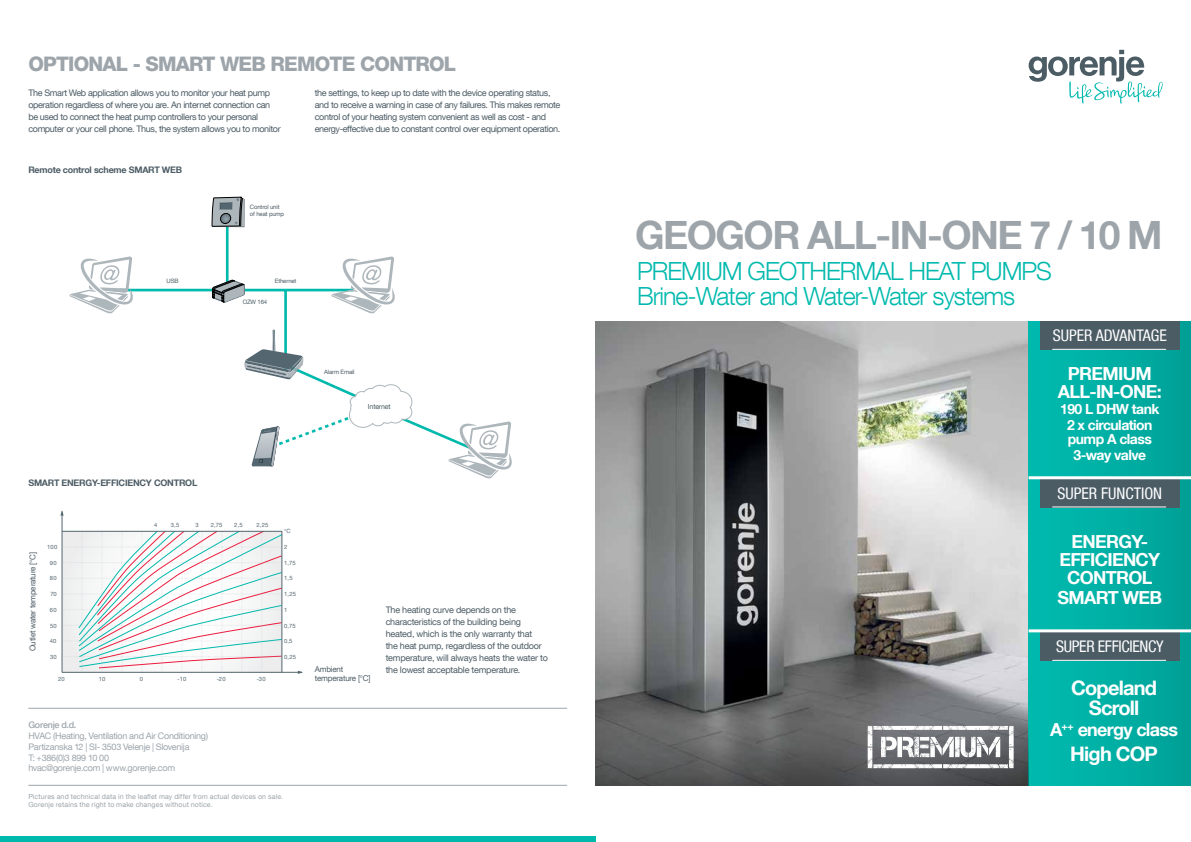
<style>
.page{position:relative;width:1191px;height:842px;background:#fff}
.page>*{position:absolute;margin:0;border:0;box-sizing:border-box;transform-origin:0 0}
.t1{font:700 39px "Helvetica Neue LT Com";letter-spacing:-.04em;color:#9da5ab}
.t2{font:300 25px/25px "Helvetica Neue LT Com";letter-spacing:-.04em;color:#00b9ad}
.t3{font:800 20px "Helvetica Neue LT Com";letter-spacing:-.04em;color:#9da5ab}
.t4{font:700 20px/20px "Helvetica Neue LT Com";letter-spacing:-.04em;color:#fff;text-align:center}
.t5{font:700 18px/18px "Helvetica Neue LT Com";letter-spacing:-.04em;color:#fff;text-align:center}
.t6{font:condensed 16px "Helvetica Neue LT Com";color:#fff}
.t7{font:condensed 16px "Helvetica Neue LT Com";letter-spacing:-.02em;color:#fff}
.t8{font:700 14px/16.1px "Helvetica Neue LT Com";letter-spacing:-.04em;color:#fff;text-align:center}
.t9{font:9px/12px "Helvetica Neue LT Com";letter-spacing:-.04em;color:#4c5c65}
.t10{font:9px/10.8px "Helvetica Neue LT Com";letter-spacing:-.03em;color:#9da5ab}
.t11{font:700 9px "Helvetica Neue LT Com";letter-spacing:-.025em;color:#4c5c65}
.t12{font:500 9px "Helvetica Neue LT Com";letter-spacing:-.025em;color:#9da5ab}
.t13{font:8px/9.6px "Helvetica Neue LT Com";letter-spacing:-.025em;color:#4c5c65}
.t14{font:7px/8.4px "Helvetica Neue LT Com";letter-spacing:.02em;color:#9da5ab}
.t15{font:7px "Helvetica Neue LT Com";letter-spacing:-.025em;color:#4c5c65}
.t16{font:6px/7.2px "Helvetica Neue LT Com";letter-spacing:-.025em;color:#4c5c65}
.t17{font:5.8px "Helvetica Neue LT Com";letter-spacing:.035em;color:#546670}
</style>
<div class="page">
<img style="left:595px;top:321px;width:433px;height:402px">
<div style="left:1028px;top:631px;width:163px;height:154px;background:linear-gradient(to right,#00bcb0,#00a197)"></div>
<div style="left:1028px;top:477px;width:163px;height:154px;background:linear-gradient(to right,#02bbb0,#02a197)"></div>
<div style="left:1028px;top:321px;width:163px;height:155px;background:linear-gradient(to right,#00bcb0,#00a197)"></div>
<div style="left:1040px;top:321px;width:139px;height:29px;background:#4c5c65"></div>
<hr style="left:1052px;top:349px;width:113px;height:1px;background:#fff">
<div style="left:1040px;top:479px;width:139px;height:28px;background:#4c5c65"></div>
<hr style="left:1052px;top:506px;width:113px;height:1px;background:#fff">
<div style="left:1040px;top:632px;width:139px;height:29px;background:#4c5c65"></div>
<hr style="left:1052px;top:660px;width:113px;height:1px;background:#fff">
<hr style="left:1028px;top:476px;width:163px;height:3px;background:#fff">
<hr style="left:1028px;top:629px;width:163px;height:3px;background:#fff">
<hr style="left:28px;top:708px;width:539px;height:1px;background:#9da5ab">
<hr style="left:28px;top:785px;width:539px;height:1px;background:#9da5ab">
<svg style="left:595px;top:723px;width:433px;height:62px;background:#5b5c5d"></svg>
<div style="left:0;top:836px;width:595px;height:6px;background:#00b9ad"></div>
<svg style="left:137px;top:210px;width:194px;height:119px"></svg>
<svg style="left:69px;top:256px;width:68px;height:58px"></svg>
<svg style="left:331px;top:256px;width:64px;height:58px"></svg>
<svg style="left:212px;top:280px;width:32px;height:22px"></svg>
<svg style="left:244px;top:329px;width:268px;height:150px"></svg>
<svg style="left:212px;top:197px;width:33px;height:30px"></svg>
<hr style="left:62px;top:511px;width:1px;height:161px;background:#546670">
<svg style="left:60px;top:510px;width:4px;height:6px"></svg>
<hr style="left:62px;top:672px;width:240px;height:1px;background:#546670">
<svg style="left:62px;top:531px;width:221px;height:142px"></svg>
<svg style="left:867px;top:726px;width:146px;height:42px"></svg>
<svg style="left:1028px;top:50px;width:134px;height:54px"></svg>
<h3 class="t3" style="left:28px;top:52px;width:429px">OPTIONAL - SMART WEB REMOTE CONTROL</h3>
<p class="t9" style="left:28px;top:87px;width:254px">The Smart Web application allows you to monitor your heat pump operation regardless of where you are. An internet connection can be used to connect the heat pump controllers to your personal computer or your cell phone. Thus, the system allows you to monitor</p>
<p class="t9" style="left:315px;top:87px;width:247px">the settings, to keep up to date with the device operating status, and to receive a warning in case of any failures. This makes remote control of your heating system convenient as well as cost - and energy-effective due to constant control over equipment operation.</p>
<p class="t11" style="left:28px;top:164px;width:155px">Remote control scheme SMART WEB</p>
<p class="t16" style="left:250px;top:203px;width:36px">Control unit of heat pump</p>
<p class="t16" style="left:167px;top:277px;width:14px">USB</p>
<p class="t16" style="left:275px;top:277px;width:23px">Ethernet</p>
<p class="t16" style="left:243px;top:298px;width:26px">OZW 164</p>
<p class="t16" style="left:324px;top:368px;width:32px">Alarm Email</p>
<p class="t15" style="left:368px;top:402px;width:24px">Internet</p>
<p class="t11" style="left:28px;top:477px;width:170px">SMART ENERGY-EFFICIENCY CONTROL</p>
<p class="t17" style="left:154px;top:522px;width:5px">4</p>
<p class="t17" style="left:171px;top:522px;width:10px">3,5</p>
<p class="t17" style="left:196px;top:522px;width:5px">3</p>
<p class="t17" style="left:211px;top:522px;width:13px">2,75</p>
<p class="t17" style="left:234px;top:522px;width:10px">2,5</p>
<p class="t17" style="left:256px;top:522px;width:14px">2,25</p>
<p class="t17" style="left:284px;top:528px;width:8px">°C</p>
<p class="t13" style="left:28px;top:651px;width:101px;rotate:-90deg">Outlet water temperature [°C]</p>
<p class="t17" style="left:47px;top:543px;width:12px">100</p>
<p class="t17" style="left:284px;top:543px;width:5px">2</p>
<p class="t17" style="left:50px;top:559px;width:8px">90</p>
<p class="t17" style="left:284px;top:559px;width:13px">1,75</p>
<p class="t17" style="left:50px;top:575px;width:8px">80</p>
<p class="t17" style="left:284px;top:575px;width:10px">1,5</p>
<p class="t17" style="left:50px;top:590px;width:8px">70</p>
<p class="t17" style="left:284px;top:590px;width:14px">1,25</p>
<p class="t17" style="left:50px;top:606px;width:8px">60</p>
<p class="t17" style="left:284px;top:606px;width:5px">1</p>
<p class="t17" style="left:50px;top:622px;width:8px">50</p>
<p class="t17" style="left:284px;top:622px;width:13px">0,75</p>
<p class="t17" style="left:50px;top:638px;width:8px">40</p>
<p class="t17" style="left:284px;top:638px;width:10px">0,5</p>
<p class="t17" style="left:50px;top:653px;width:8px">30</p>
<p class="t17" style="left:284px;top:653px;width:14px">0,25</p>
<p class="t17" style="left:58px;top:675px;width:8px">20</p>
<p class="t17" style="left:99px;top:675px;width:8px">10</p>
<p class="t17" style="left:140px;top:675px;width:5px">0</p>
<p class="t17" style="left:177px;top:675px;width:10px">-10</p>
<p class="t17" style="left:217px;top:675px;width:10px">-20</p>
<p class="t17" style="left:257px;top:675px;width:10px">-30</p>
<p class="t12" style="left:28px;top:720px;width:50px">Gorenje d.d.</p>
<p class="t10" style="left:28px;top:730px;width:181px">HVAC (Heating, Ventilation and Air Conditioning)<br>Partizanska 12 | SI- 3503 Velenje | Slovenija<br>T: +386(0)3 899 10 00<br>hvac@gorenje.com | www.gorenje.com</p>
<p class="t14" style="left:28px;top:792px;width:256px">Pictures and technical data in the leaflet may differ from actual devices on sale.<br>Gorenje retains the right to make changes without notice.</p>
<p class="t13" style="left:315px;top:664px;width:57px">Ambient temperature [°C]</p>
<p class="t9" style="left:386px;top:603px;width:164px">The heating curve depends on the characteristics of the building being heated, which is the only warranty that<br>the heat pump, regardless of the outdoor temperature, will always heats the water to the lowest acceptable temperature.</p>
<h1 class="t1" style="left:635px;top:210px;width:529px">GEOGOR ALL-IN-ONE 7 / 10 M</h1>
<h2 class="t2" style="left:637px;top:258px;width:416px">PREMIUM GEOTHERMAL HEAT PUMPS<br>Brine-Water and Water-Water systems</h2>
<h3 class="t6" style="left:1052px;top:326px;width:116px">SUPER ADVANTAGE</h3>
<h3 class="t5" style="left:1058px;top:364px;width:105px">PREMIUM<br>ALL-IN-ONE:</h3>
<h3 class="t8" style="left:1060px;top:400px;width:101px">190 L DHW tank<br>2 x circulation</h3>
<h3 class="t8" style="left:1067px;top:430px;width:86px">pump A class<br>3-way valve</h3>
<h3 class="t6" style="left:1057px;top:484px;width:106px">SUPER FUNCTION</h3>
<h3 class="t5" style="left:1059px;top:532px;width:102px">ENERGY-<br>EFFICIENCY<br>CONTROL</h3>
<h3 class="t5" style="left:1057px;top:588px;width:106px">SMART WEB</h3>
<h3 class="t7" style="left:1056px;top:637px;width:109px">SUPER EFFICIENCY</h3>
<h3 class="t4" style="left:1071px;top:677px;width:87px">Copeland<br>Scroll</h3>
<h3 class="t5" style="left:1050px;top:720px;width:130px">A<sup>++</sup> energy class</h3>
<h3 class="t4" style="left:1070px;top:744px;width:89px">High COP</h3>
</div>
